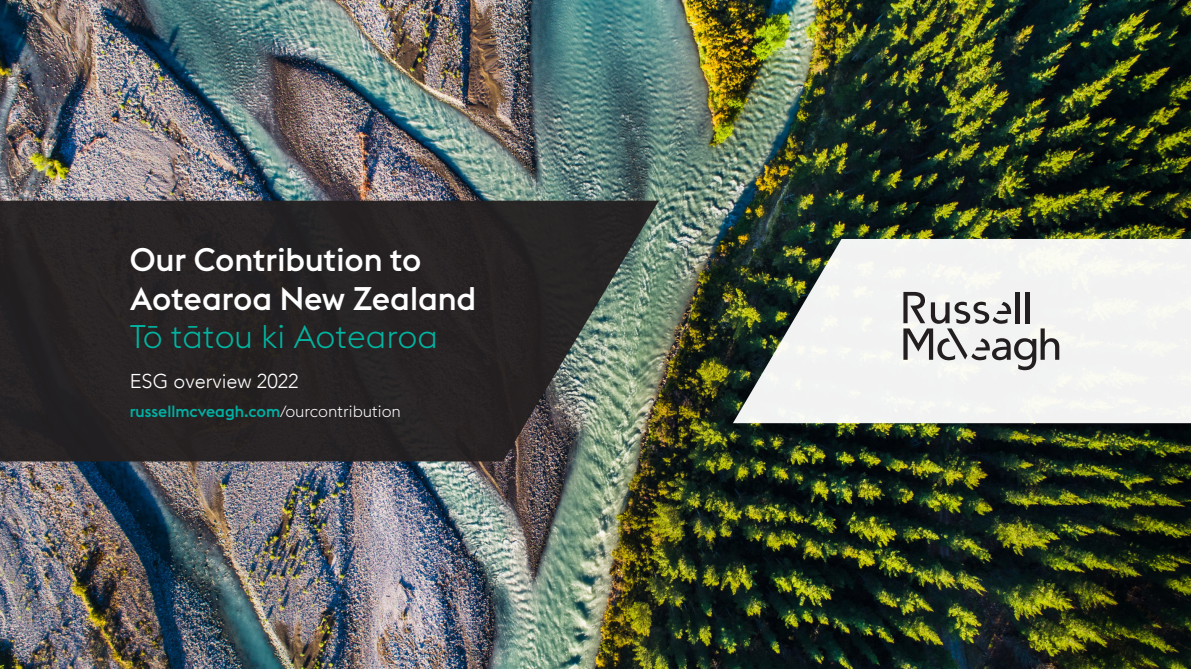
<style>
.page{position:relative;width:1191px;height:669px;background:#fff}
.page>*{position:absolute;margin:0;border:0;box-sizing:border-box;transform-origin:0 0}
.Document_title__white{font:500 32.3px/38.7px "Euclid Flex";color:#fff}
.Document_title__white-2{font:300 32.3px "Euclid Flex";color:#00b5a1}
.Document_title__white-3{font:300 20px "Avenir";color:#fff}
.City__teal{font:500 16px "Euclid Flex";color:#00b2a5}
.s1{font-weight:300;color:#fff}
</style>
<div class="page">
<img style="left:0;top:0;width:1191px;height:669px">
<svg style="left:733px;top:239px;width:458px;height:184px;fill:#f2f2f2"></svg>
<svg style="left:0;top:201px;width:659px;height:260px;background:#302f2d"></svg>
<svg style="left:903px;top:292px;width:156px;height:78px"></svg>
<p class="Document_title__white" style="left:130px;top:240px;width:348px">Our Contribution to<br>Aotearoa New Zealand</p>
<p class="Document_title__white-2" style="left:130px;top:318px;width:310px">Tō tātou ki Aotearoa</p>
<p class="Document_title__white-3" style="left:130px;top:369px;width:170px">ESG overview 2022</p>
<p class="City__teal" style="left:130px;top:402px;width:273px">russellmcveagh.com<span class="s1">/ourcontribution</span></p>
</div>
